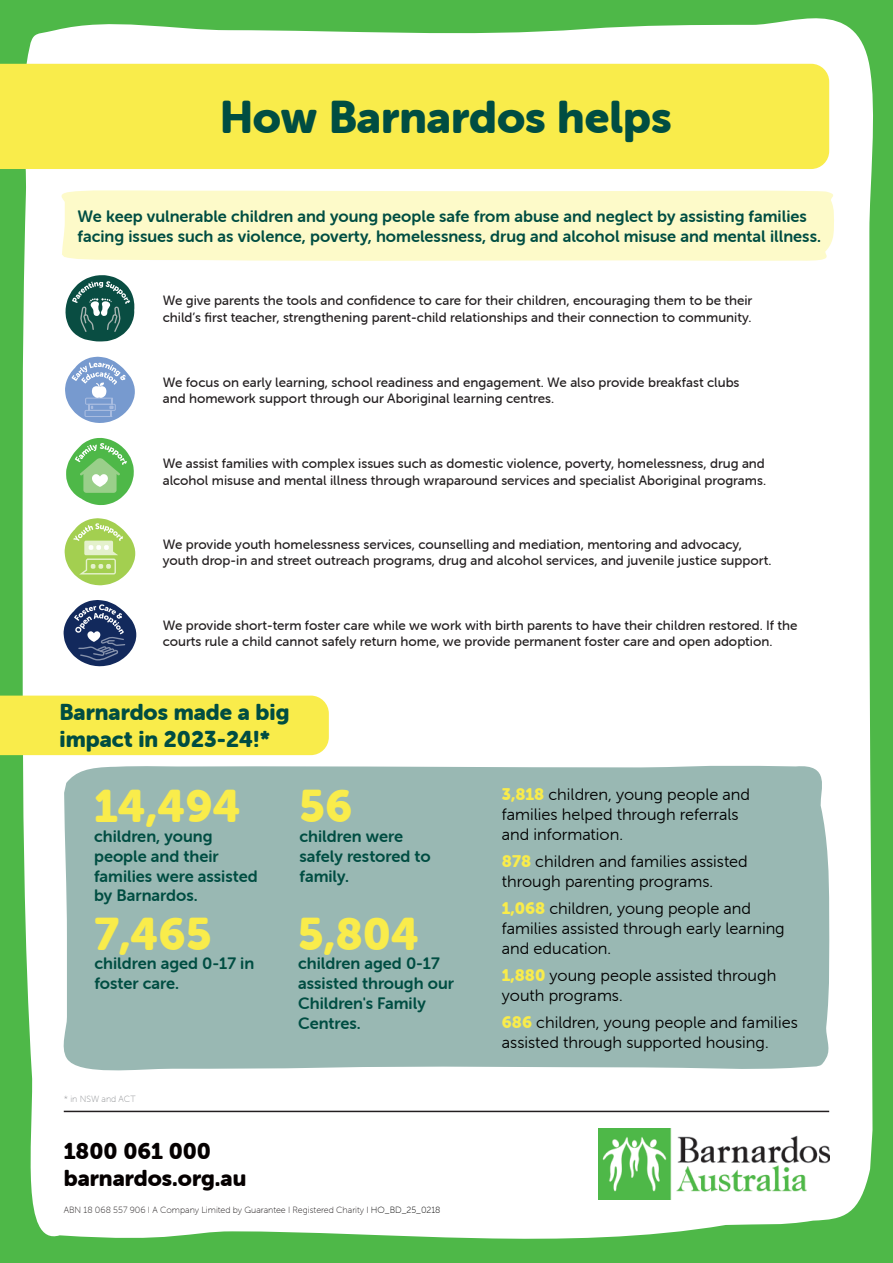
<style>
.page{position:relative;width:893px;height:1263px;background:#4eb848}
.page>*{position:absolute;margin:0;border:0;box-sizing:border-box;transform-origin:0 0}
.t1{font:45px "Museo Sans Rounded 900";color:#f9ec4b}
.t2{font:45px "Museo Sans Rounded 900";color:#004d42}
.t3{font:22.5px/27px "Museo Sans Rounded 900";color:#004d42}
.t4{font:22.5px/27px "Museo Sans Rounded 900";color:#050000}
.t5{font:16.5px/19.8px "Museo Sans Rounded 700";color:#004d42}
.t6{font:16.5px/19.8px "Museo Sans Rounded 300";color:#000}
.t7{font:13.5px/16.2px "Museo Sans Rounded 500";color:#231f20}
.t8{font:9px "Museo Sans Rounded 100";color:#231f20}
.t9{font:9px "Museo Sans Rounded 100";color:#939598}
.s1{color:#000}
.s2{font-family:"Museo Sans Rounded 900";color:#f9ec4b}
</style>
<div class="page">
<div style="left:20px;top:18px;width:853px;height:1221px;background:#fff"></div>
<img style="left:599px;top:1128px;width:230px;height:71px">
<hr style="left:64px;top:1111px;width:765px;height:1px;background:#231f20">
<svg style="left:58px;top:189px;width:778px;height:73px;background:#fdfacc"></svg>
<svg style="left:65px;top:275px;width:69px;height:66px;background:#54827b"></svg>
<svg style="left:65px;top:357px;width:70px;height:66px;background:#a5bcdf"></svg>
<svg style="left:66px;top:438px;width:68px;height:67px"></svg>
<svg style="left:65px;top:518px;width:70px;height:67px;background:#c3e08e"></svg>
<svg style="left:64px;top:600px;width:72px;height:66px;background:#606f92"></svg>
<div style="left:0;top:64px;width:829px;height:105px;background:#f9ec4b"></div>
<div style="left:0;top:696px;width:329px;height:59px;background:#f9ec4b"></div>
<div style="left:60px;top:763px;width:771px;height:313px;background:#99b8b3"></div>
<h1 class="t2" style="left:220px;top:101px;width:454px">How Barnardos helps</h1>
<p class="t5" style="left:78px;top:208px;width:745px">We keep vulnerable children and young people safe from abuse and neglect by assisting families facing issues such as violence, poverty, homelessness, drug and alcohol misuse and mental illness.</p>
<p class="t7" style="left:163px;top:293px;width:591px">We give parents the tools and confidence to care for their children, encouraging them to be their child’s first teacher, strengthening parent-child relationships and their connection to community.</p>
<p class="t7" style="left:163px;top:374px;width:578px">We focus on early learning, school readiness and engagement. We also provide breakfast clubs and homework support through our Aboriginal learning centres.</p>
<p class="t7" style="left:163px;top:456px;width:605px">We assist families with complex issues such as domestic violence, poverty, homelessness, drug and alcohol misuse and mental illness through wraparound services and specialist Aboriginal programs.</p>
<p class="t7" style="left:163px;top:536px;width:610px">We provide youth homelessness services, counselling and mediation, mentoring and advocacy, youth drop-in and street outreach programs, drug and alcohol services, and juvenile justice support.</p>
<p class="t7" style="left:163px;top:617px;width:636px">We provide short-term foster care while we work with birth parents to have their children restored. If the courts rule a child cannot safely return home, we provide permanent foster care and open adoption.</p>
<h2 class="t3" style="left:60px;top:701px;width:231px">Barnardos made a big impact in 2023-24!*</h2>
<h1 class="t1" style="left:94px;top:789px;width:148px">14,494</h1>
<p class="t5" style="left:94px;top:828px;width:165px">children, young people and their families were assisted by Barnardos.</p>
<h1 class="t1" style="left:94px;top:917px;width:119px">7,465</h1>
<p class="t5" style="left:94px;top:955px;width:161px">children aged 0-17 in foster care.</p>
<h1 class="t1" style="left:299px;top:789px;width:55px">56</h1>
<p class="t5" style="left:299px;top:828px;width:133px">children were safely restored to family.</p>
<h1 class="t1" style="left:298px;top:917px;width:123px">5,804</h1>
<p class="t5" style="left:298px;top:955px;width:157px">children aged 0-17 assisted through our<br>Children's Family<br>Centres.</p>
<p class="t9" style="left:64px;top:1095px;width:73px">* in NSW and ACT</p>
<h2 class="t4" style="left:64px;top:1139px;width:184px">1800 061 000 barnardos.org.au</h2>
<p class="t8" style="left:64px;top:1207px;width:378px">ABN 18 068 557 906 I A Company Limited by Guarantee I Registered Charity I <span class="s1">HO_BD_25_0218</span></p>
<p class="t6" style="left:502px;top:786px;width:250px"><span class="s2">3,818</span> children, young people and families helped through referrals and information.</p>
<p class="t6" style="left:502px;top:853px;width:247px"><span class="s2">878</span> children and families assisted through parenting programs.</p>
<p class="t6" style="left:502px;top:900px;width:284px"><span class="s2">1,068</span> children, young people and families assisted through early learning and education.</p>
<p class="t6" style="left:502px;top:967px;width:276px"><span class="s2">1,880</span> young people assisted through youth programs.</p>
<p class="t6" style="left:502px;top:1014px;width:297px"><span class="s2">686</span> children, young people and families assisted through supported housing.</p>
</div>
